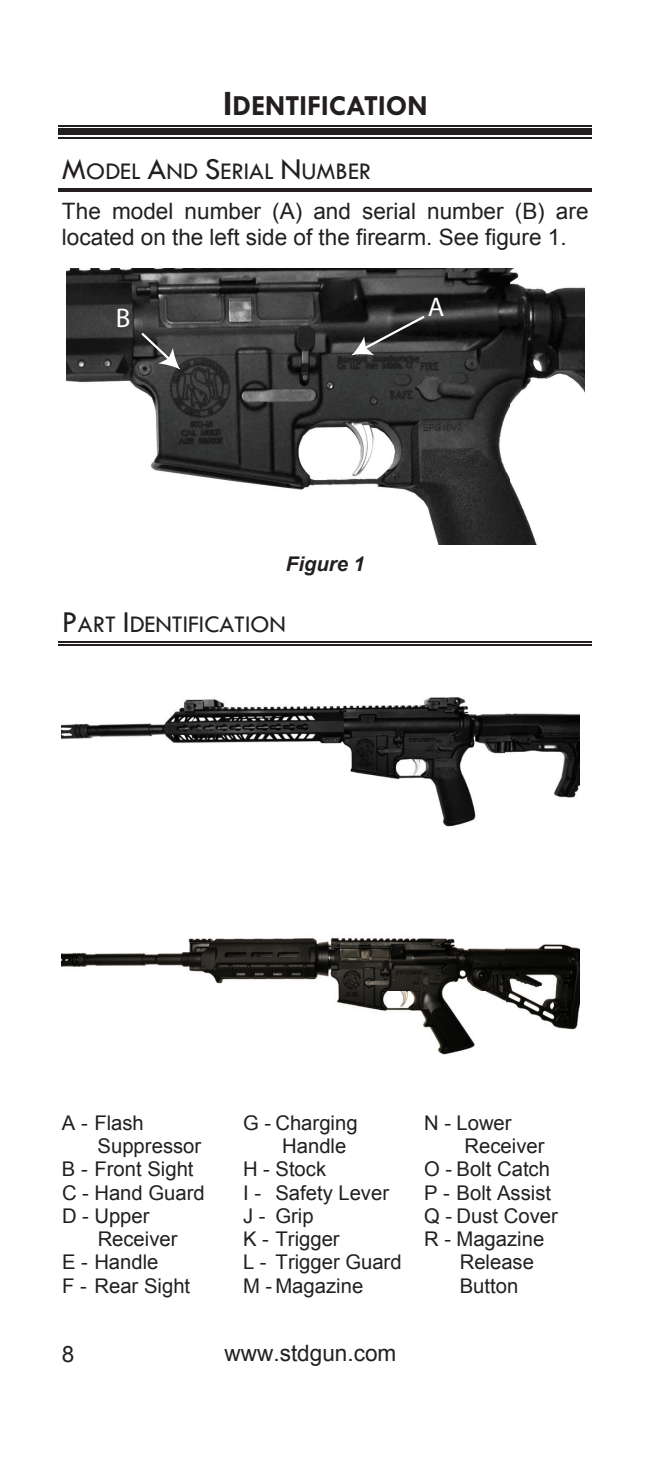
<style>
.page{position:relative;width:649px;height:1458px;background:#fff}
.page>*{position:absolute;margin:0;border:0;box-sizing:border-box;transform-origin:0 0}
.t1{font:700 29.25px "Tw Cen";color:#231f20}
.t2{font:27px "Myriad Pro";color:#fff}
.t3{font:24.75px "Tw Cen";color:#231f20}
.t4{font:22.5px/25.9px "Arial";color:#231f20}
.t5{font:20.25px "Arial";color:#231f20}
.t6{font:italic 700 20.25px "Arial";color:#231f20}
.s1{font-size:36px}
.s2{font-size:31.5px}
</style>
<div class="page">
<hr style="left:59px;top:137px;width:533px;height:1px;background:#231f20">
<div style="left:59px;top:128px;width:533px;height:7px;background:#231f20"></div>
<hr style="left:59px;top:125px;width:533px;height:2px;background:#231f20">
<hr style="left:59px;top:191px;width:533px;height:1px;background:#231f20">
<hr style="left:59px;top:189px;width:533px;height:1px;background:#231f20">
<img style="left:67px;top:269px;width:517px;height:275px">
<hr style="left:59px;top:644px;width:533px;height:1px;background:#231f20">
<hr style="left:59px;top:642px;width:533px;height:1px;background:#231f20">
<img style="left:62px;top:697px;width:517px;height:130px">
<img style="left:62px;top:938px;width:517px;height:117px">
<svg style="left:352px;top:314px;width:75px;height:41px;background:#4a4b4b"></svg>
<svg style="left:139px;top:330px;width:41px;height:39px;background:#575858"></svg>
<h1 class="t1" style="left:223px;top:90px;width:206px"><span class="s1">I</span>DENTIFICATION</h1>
<p class="t3" style="left:62px;top:156px;width:311px"><span class="s2">M</span>ODEL <span class="s2">A</span>ND <span class="s2">S</span>ERIAL <span class="s2">N</span>UMBER</p>
<p class="t4" style="left:62px;top:199px;width:528px">The model number (A) and serial number (B) are located on the left side of the firearm. See figure 1.</p>
<h2 class="t2" style="left:116px;top:303px;width:16px">B</h2>
<h2 class="t2" style="left:427px;top:292px;width:18px">A</h2>
<p class="t6" style="left:286px;top:550px;width:80px">Figure 1</p>
<p class="t3" style="left:62px;top:609px;width:225px"><span class="s2">P</span>ART <span class="s2">I</span>DENTIFICATION</p>
<p class="t5" style="left:62px;top:1109px;width:83px">A - Flash</p>
<p class="t5" style="left:98px;top:1132px;width:105px">Suppressor</p>
<p class="t5" style="left:62px;top:1156px;width:133px">B - Front Sight</p>
<p class="t5" style="left:62px;top:1179px;width:144px">C - Hand Guard</p>
<p class="t5" style="left:62px;top:1202px;width:89px">D - Upper</p>
<p class="t5" style="left:98px;top:1225px;width:81px">Receiver</p>
<p class="t5" style="left:62px;top:1249px;width:98px">E - Handle</p>
<p class="t5" style="left:62px;top:1272px;width:130px">F - Rear Sight</p>
<p class="t5" style="left:243px;top:1109px;width:116px">G - Charging</p>
<p class="t5" style="left:282px;top:1132px;width:66px">Handle</p>
<p class="t5" style="left:243px;top:1156px;width:85px">H - Stock</p>
<p class="t5" style="left:243px;top:1179px;width:147px">I - Safety Lever</p>
<p class="t5" style="left:243px;top:1202px;width:72px">J - Grip</p>
<p class="t5" style="left:243px;top:1225px;width:98px">K - Trigger</p>
<p class="t5" style="left:243px;top:1249px;width:160px">L - Trigger Guard</p>
<p class="t5" style="left:243px;top:1272px;width:122px">M - Magazine</p>
<p class="t4" style="left:62px;top:1340px;width:14px">8</p>
<p class="t4" style="left:224px;top:1340px;width:173px">www.stdgun.com</p>
<p class="t5" style="left:424px;top:1109px;width:89px">N - Lower</p>
<p class="t5" style="left:464px;top:1132px;width:81px">Receiver</p>
<p class="t5" style="left:424px;top:1156px;width:127px">O - Bolt Catch</p>
<p class="t5" style="left:424px;top:1179px;width:128px">P - Bolt Assist</p>
<p class="t5" style="left:424px;top:1202px;width:135px">Q - Dust Cover</p>
<p class="t5" style="left:424px;top:1225px;width:122px">R - Magazine</p>
<p class="t5" style="left:459px;top:1249px;width:76px">Release</p>
<p class="t5" style="left:459px;top:1272px;width:60px">Button</p>
</div>
